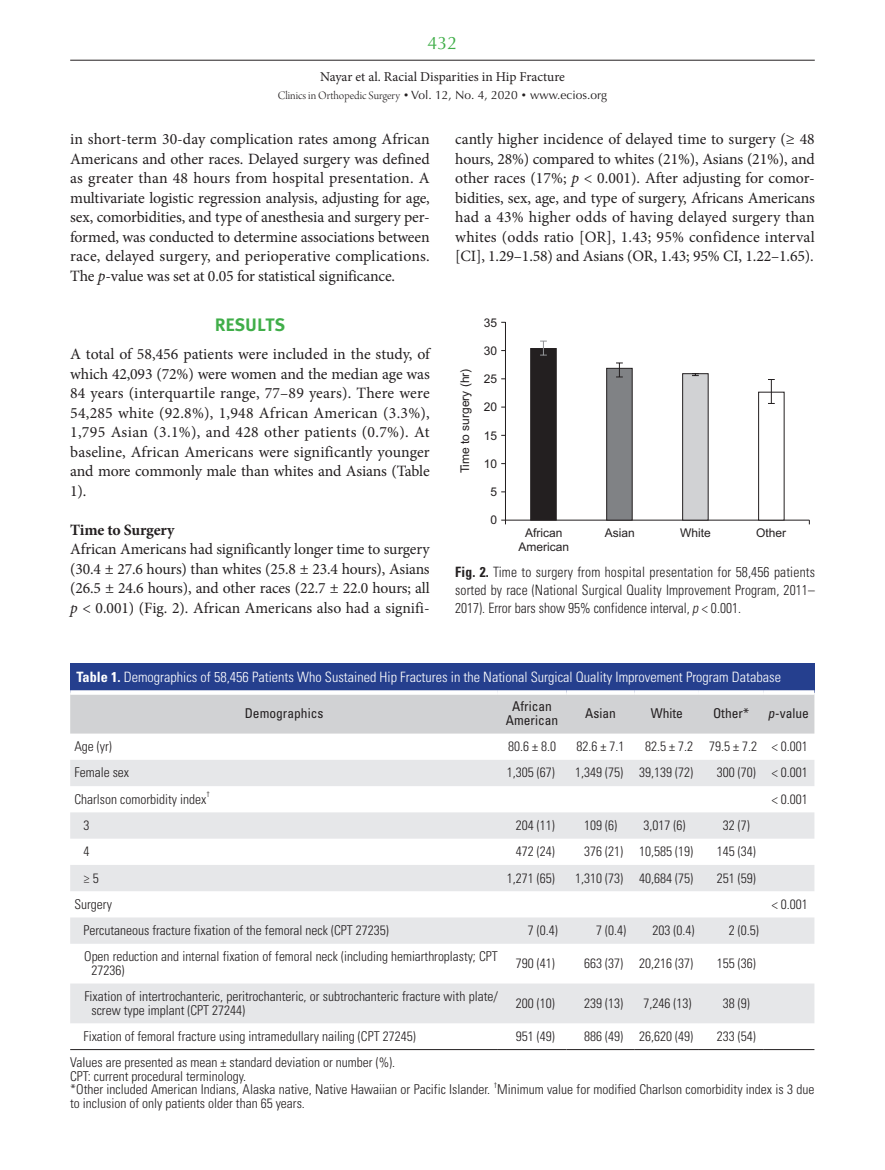
<style>
.page{position:relative;width:885px;height:1170px;background:#fff}
.page>*{position:absolute;margin:0;border:0;box-sizing:border-box;transform-origin:0 0}
.t1{font:700 18px "Meta Plus";letter-spacing:-.01em;color:#40ae49}
.t2{font:18px "Optima LT Std";color:#40ae49}
.t3{font:15.75px/19.5px "Minion Pro";letter-spacing:-.01em;color:#231f20;text-align:justify}
.t4{font:700 15.75px "Minion Pro";letter-spacing:-.01em;color:#231f20}
.t5{font:300 condensed 14.25px/18px "Univers LT Std";color:#231f20;text-align:justify;scale:.95 1}
.t6{font:300 condensed 14.25px "Univers LT Std";color:#fff}
.t7{font:300 condensed 13.5px/13.5px "Univers LT Std";color:#231f20}
.t8{font:condensed 13.5px/13.5px "Univers LT Std";color:#231f20;text-align:center}
.t9{font:13.5px "Minion Pro";color:#231f20}
.t10{font:12px/13.4px "Arial";color:#231f20;text-align:center}
.t11{font:12px "Optima LT Std";color:#231f20}
.t12{font:300 condensed 7.8px "Univers LT Std";color:#231f20}
.s1{font-family:"Arno Pro Light Display"}
.s2{font-size:9px}
.s3{font-style:italic}
.s4{font-weight:700}
</style>
<div class="page">
<hr style="left:70px;top:60px;width:744px;height:1px;background:#231f20">
<div style="left:70px;top:663px;width:744px;height:29px;background:#253f8e"></div>
<div style="left:70px;top:694px;width:744px;height:39px;background:#d1d2d4"></div>
<svg style="left:70px;top:760px;width:744px;height:263px;fill:#e6e7e9"></svg>
<svg style="left:70px;top:690px;width:428px;height:3px"></svg>
<svg style="left:498px;top:690px;width:68px;height:2px"></svg>
<svg style="left:566px;top:690px;width:68px;height:4px"></svg>
<svg style="left:634px;top:690px;width:64px;height:3px"></svg>
<svg style="left:698px;top:690px;width:65px;height:2px"></svg>
<svg style="left:763px;top:690px;width:51px;height:3px"></svg>
<hr style="left:70px;top:1049px;width:428px;height:1px;background:#231f20">
<hr style="left:498px;top:1049px;width:68px;height:1px;background:#231f20">
<hr style="left:566px;top:1049px;width:68px;height:1px;background:#231f20">
<hr style="left:634px;top:1049px;width:64px;height:1px;background:#231f20">
<hr style="left:698px;top:1049px;width:65px;height:1px;background:#231f20">
<hr style="left:763px;top:1049px;width:51px;height:1px;background:#231f20">
<svg style="left:501px;top:321px;width:308px;height:200px"></svg>
<div style="left:530px;top:348px;width:26px;height:172px;background:#231f20;border:1px solid #231f20"></div>
<svg style="left:540px;top:340px;width:6px;height:15px"></svg>
<div style="left:606px;top:368px;width:26px;height:152px;background:#808285;border:1px solid #231f20"></div>
<svg style="left:616px;top:362px;width:6px;height:15px"></svg>
<div style="left:682px;top:373px;width:26px;height:147px;background:#d1d2d4;border:1px solid #231f20"></div>
<svg style="left:692px;top:373px;width:6px;height:3px"></svg>
<div style="left:758px;top:392px;width:26px;height:128px;background:#fff;border:1px solid #231f20"></div>
<svg style="left:767px;top:379px;width:7px;height:25px"></svg>
<p class="t2" style="left:427px;top:32px;width:32px">432</p>
<p class="t9" style="left:320px;top:68px;width:246px">Nayar et al. Racial Disparities in Hip Fracture</p>
<p class="t11" style="left:278px;top:88px;width:331px"><span class="s1">Clinics in Orthopedic Surgery</span> <span class="s2">•</span> Vol. 12, No. 4, 2020 <span class="s2">•</span> www.ecios.org</p>
<p class="t3" style="left:70px;top:130px;width:361px">in short-term 30-day complication rates among African Americans and other races. Delayed surgery was defined as greater than 48 hours from hospital presentation. A multivariate logistic regression analysis, adjusting for age, sex, comorbidities, and type of anesthesia and surgery per&shy;formed, was conducted to determine associations between race, delayed surgery, and perioperative complications.<br>The <span class="s3">p</span>-value was set at 0.05 for statistical significance.</p>
<p class="t1" style="left:215px;top:314px;width:72px">RESULTS</p>
<p class="t3" style="left:70px;top:344px;width:361px">A total of 58,456 patients were included in the study, of which 42,093 (72%) were women and the median age was 84 years (interquartile range, 77–89 years). There were 54,285 white (92.8%), 1,948 African American (3.3%), 1,795 Asian (3.1%), and 428 other patients (0.7%). At baseline, African Americans were significantly younger and more commonly male than whites and Asians (Table 1).</p>
<p class="t4" style="left:70px;top:518px;width:106px">Time to Surgery</p>
<p class="t3" style="left:70px;top:539px;width:361px">African Americans had significantly longer time to surgery (30.4 ± 27.6 hours) than whites (25.8 ± 23.4 hours), Asians (26.5 ± 24.6 hours), and other races (22.7 ± 22.0 hours; all <span class="s3">p</span> &lt; 0.001) (Fig. 2). African Americans also had a signifi-</p>
<p class="t3" style="left:455px;top:130px;width:361px">cantly higher incidence of delayed time to surgery (≥ 48 hours, 28%) compared to whites (21%), Asians (21%), and other races (17%; <span class="s3">p</span> &lt; 0.001). After adjusting for comor&shy;bidities, sex, age, and type of surgery, Africans Americans had a 43% higher odds of having delayed surgery than whites (odds ratio [OR], 1.43; 95% confidence interval [CI], 1.29–1.58) and Asians (OR, 1.43; 95% CI, 1.22–1.65).</p>
<p class="t10" style="left:484px;top:317px;width:15px">35</p>
<p class="t10" style="left:484px;top:345px;width:15px">30</p>
<p class="t10" style="left:484px;top:373px;width:15px">25</p>
<p class="t10" style="left:484px;top:401px;width:15px">20</p>
<p class="t10" style="left:484px;top:430px;width:15px">15</p>
<p class="t10" style="left:484px;top:458px;width:15px">10</p>
<p class="t10" style="left:490px;top:486px;width:8px">5</p>
<p class="t10" style="left:459px;top:473px;width:106px;rotate:-90deg">Time to surgery (hr)</p>
<p class="t10" style="left:490px;top:514px;width:8px">0</p>
<p class="t10" style="left:604px;top:527px;width:32px">Asian</p>
<p class="t10" style="left:680px;top:527px;width:32px">White</p>
<p class="t10" style="left:756px;top:527px;width:32px">Other</p>
<p class="t10" style="left:518px;top:527px;width:52px">African<br>American</p>
<p class="t5" style="left:455px;top:562px;width:380px"><span class="s4">Fig. 2.</span> Time to surgery from hospital presentation for 58,456 patients sorted by race (National Surgical Quality Improvement Program, 2011– 2017). Error bars show 95% confidence interval, <span class="s3">p</span> &lt; 0.001.</p>
<p class="t6" style="left:77px;top:668px;width:705px"><span class="s4">Table 1.</span> Demographics of 58,456 Patients Who Sustained Hip Fractures in the National Surgical Quality Improvement Program Database</p>
<p class="t8" style="left:245px;top:706px;width:80px">Demographics</p>
<p class="t8" style="left:506px;top:699px;width:54px">African<br>American</p>
<p class="t8" style="left:585px;top:706px;width:32px">Asian</p>
<p class="t8" style="left:650px;top:706px;width:34px">White</p>
<p class="t8" style="left:713px;top:706px;width:37px">Other*</p>
<p class="t8" style="left:767px;top:706px;width:43px"><span class="s3">p</span>-value</p>
<p class="t7" style="left:74px;top:739px;width:39px">Age (yr)</p>
<p class="t7" style="left:508px;top:739px;width:49px">80.6 ± 8.0</p>
<p class="t7" style="left:576px;top:739px;width:49px">82.6 ± 7.1</p>
<p class="t7" style="left:645px;top:739px;width:164px">82.5 ± 7.2 79.5 ± 7.2 &lt; 0.001</p>
<p class="t7" style="left:74px;top:765px;width:56px">Female sex</p>
<p class="t7" style="left:506px;top:765px;width:49px">1,305 (67)</p>
<p class="t7" style="left:575px;top:765px;width:119px">1,349 (75) 39,139 (72)</p>
<p class="t7" style="left:716px;top:765px;width:93px">300 (70) &lt; 0.001</p>
<p class="t7" style="left:74px;top:792px;width:133px">Charlson comorbidity index</p>
<p class="t12" style="left:206px;top:789px;width:5px">†</p>
<p class="t7" style="left:771px;top:792px;width:37px">&lt; 0.001</p>
<p class="t7" style="left:83px;top:818px;width:7px">3</p>
<p class="t7" style="left:515px;top:818px;width:40px">204 (11)</p>
<p class="t7" style="left:584px;top:818px;width:34px">109 (6)</p>
<p class="t7" style="left:643px;top:818px;width:43px">3,017 (6)</p>
<p class="t7" style="left:722px;top:818px;width:28px">32 (7)</p>
<p class="t7" style="left:83px;top:844px;width:7px">4</p>
<p class="t7" style="left:515px;top:844px;width:40px">472 (24)</p>
<p class="t7" style="left:584px;top:844px;width:110px">376 (21) 10,585 (19)</p>
<p class="t7" style="left:716px;top:844px;width:40px">145 (34)</p>
<p class="t7" style="left:83px;top:871px;width:17px">≥ 5</p>
<p class="t7" style="left:506px;top:871px;width:49px">1,271 (65)</p>
<p class="t7" style="left:575px;top:871px;width:119px">1,310 (73) 40,684 (75)</p>
<p class="t7" style="left:716px;top:871px;width:40px">251 (59)</p>
<p class="t7" style="left:74px;top:897px;width:39px">Surgery</p>
<p class="t7" style="left:771px;top:897px;width:37px">&lt; 0.001</p>
<p class="t7" style="left:83px;top:923px;width:307px">Percutaneous fracture fixation of the femoral neck (CPT 27235)</p>
<p class="t7" style="left:527px;top:923px;width:31px">7 (0.4)</p>
<p class="t7" style="left:596px;top:923px;width:31px">7 (0.4)</p>
<p class="t7" style="left:652px;top:923px;width:43px">203 (0.4)</p>
<p class="t7" style="left:728px;top:923px;width:31px">2 (0.5)</p>
<p class="t7" style="left:91px;top:949px;width:408px;text-indent:-7px">Open reduction and internal fixation of femoral neck (including hemiarthroplasty; CPT<br>27236)</p>
<p class="t7" style="left:515px;top:956px;width:40px">790 (41)</p>
<p class="t7" style="left:584px;top:956px;width:110px">663 (37) 20,216 (37)</p>
<p class="t7" style="left:716px;top:956px;width:40px">155 (36)</p>
<p class="t7" style="left:91px;top:989px;width:408px;text-indent:-7px">Fixation of intertrochanteric, peritrochanteric, or subtrochanteric fracture with plate/ screw type implant (CPT 27244)</p>
<p class="t7" style="left:515px;top:996px;width:40px">200 (10)</p>
<p class="t7" style="left:584px;top:996px;width:40px">239 (13)</p>
<p class="t7" style="left:643px;top:996px;width:49px">7,246 (13)</p>
<p class="t7" style="left:722px;top:996px;width:28px">38 (9)</p>
<p class="t7" style="left:83px;top:1029px;width:334px">Fixation of femoral fracture using intramedullary nailing (CPT 27245)</p>
<p class="t7" style="left:515px;top:1029px;width:40px">951 (49)</p>
<p class="t7" style="left:584px;top:1029px;width:110px">886 (49) 26,620 (49)</p>
<p class="t7" style="left:716px;top:1029px;width:40px">233 (54)</p>
<p class="t7" style="left:70px;top:1055px;width:421px">Values are presented as mean ± standard deviation or number (%).<br>CPT: current procedural terminology.<br>*Other included American Indians, Alaska native, Native Hawaiian or Pacific Islander.</p>
<p class="t12" style="left:493px;top:1080px;width:5px">†</p>
<p class="t7" style="left:497px;top:1082px;width:319px">Minimum value for modified Charlson comorbidity index is 3 due</p>
<p class="t7" style="left:70px;top:1096px;width:236px">to inclusion of only patients older than 65 years.</p>
</div>
